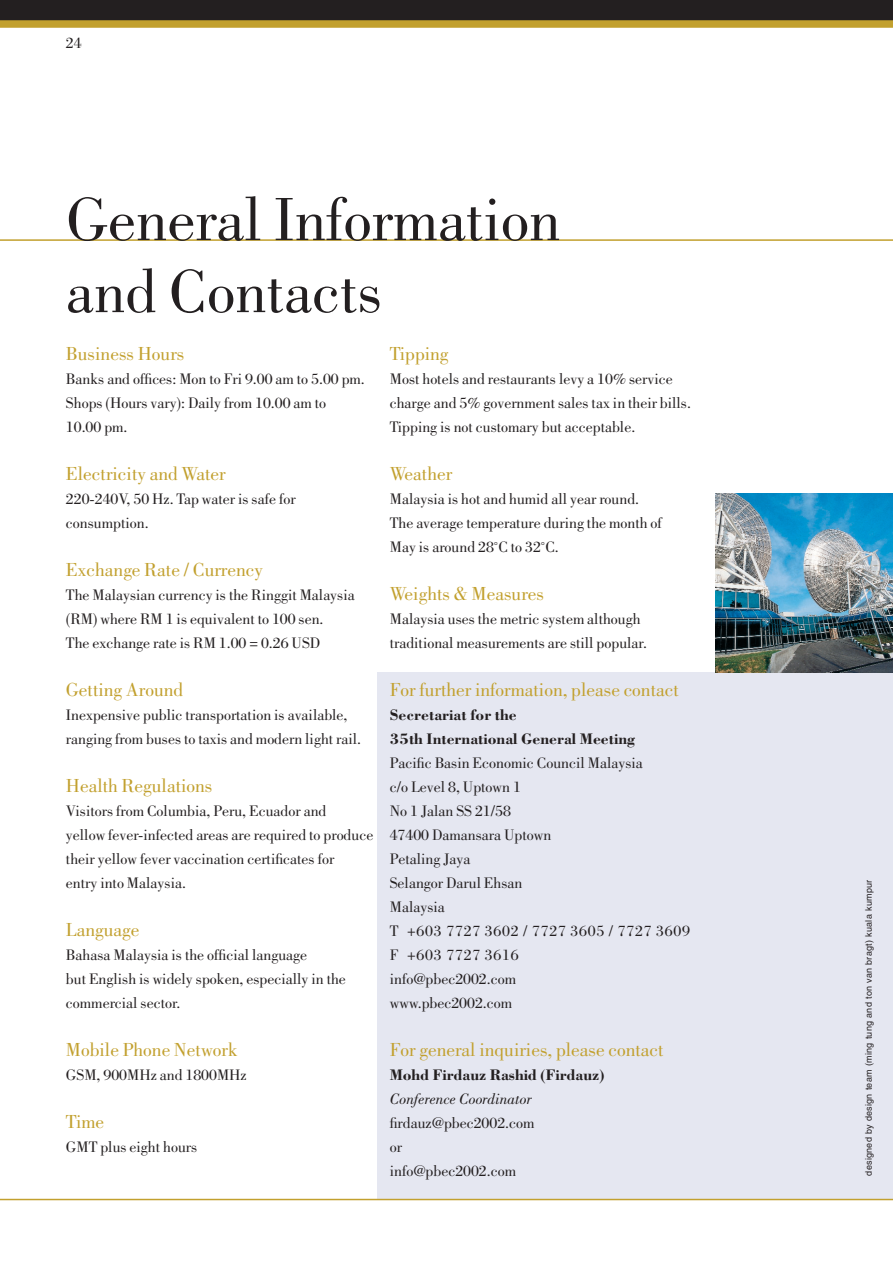
<style>
.page{position:relative;width:893px;height:1262px;background:#fff}
.page>*{position:absolute;margin:0;border:0;box-sizing:border-box;transform-origin:0 0}
.t1{font:63px/72px "Bodoni";color:#231f20}
.t2{font:19.5px "Bodoni";color:#c2a02e}
.t3{font:15.75px/24px "Bodoni";color:#231f20}
.t4{font:700 15.75px/24px "Bodoni";color:#231f20}
.t5{font:italic 15.75px "Bodoni";color:#231f20}
.t6{font:9px "Helvetica";letter-spacing:.03em;color:#231f20}
</style>
<div class="page">
<div style="left:377px;top:672px;width:516px;height:527px;background:#e5e7f1"></div>
<hr style="left:0;top:1198px;width:893px;height:2px;background:#c2a02e">
<hr style="left:0;top:239px;width:893px;height:2px;background:#c2a02e">
<div style="left:0;top:0;width:893px;height:24px;background:#231f20"></div>
<div style="left:0;top:20px;width:893px;height:8px;background:#c2a02e"></div>
<img style="left:715px;top:493px;width:178px;height:179px">
<p class="t3" style="left:66px;top:32px;width:17px">24</p>
<h1 class="t1" style="left:66px;top:189px;width:496px">General Information and Contacts</h1>
<p class="t2" style="left:66px;top:346px;width:120px">Business Hours</p>
<p class="t3" style="left:66px;top:368px;width:300px">Banks and offices: Mon to Fri 9.00 am to 5.00 pm.<br>Shops (Hours vary): Daily from 10.00 am to<br>10.00 pm.</p>
<p class="t2" style="left:66px;top:466px;width:161px">Electricity and Water</p>
<p class="t3" style="left:66px;top:488px;width:231px">220-240V, 50 Hz. Tap water is safe for consumption.</p>
<p class="t2" style="left:66px;top:562px;width:199px">Exchange Rate / Currency</p>
<p class="t3" style="left:66px;top:584px;width:290px">The Malaysian currency is the Ringgit Malaysia (RM) where RM 1 is equivalent to 100 sen.<br>The exchange rate is RM 1.00 = 0.26 USD</p>
<p class="t2" style="left:66px;top:682px;width:119px">Getting Around</p>
<p class="t3" style="left:66px;top:704px;width:297px">Inexpensive public transportation is available, ranging from buses to taxis and modern light rail.</p>
<p class="t2" style="left:66px;top:778px;width:148px">Health Regulations</p>
<p class="t3" style="left:66px;top:800px;width:309px">Visitors from Columbia, Peru, Ecuador and<br>yellow fever-infected areas are required to produce their yellow fever vaccination certificates for<br>entry into Malaysia.</p>
<p class="t2" style="left:66px;top:922px;width:75px">Language</p>
<p class="t3" style="left:66px;top:944px;width:282px">Bahasa Malaysia is the official language<br>but English is widely spoken, especially in the commercial sector.</p>
<p class="t2" style="left:66px;top:1042px;width:173px">Mobile Phone Network</p>
<p class="t3" style="left:66px;top:1064px;width:182px">GSM, 900MHz and 1800MHz</p>
<p class="t2" style="left:66px;top:1114px;width:40px">Time</p>
<p class="t3" style="left:66px;top:1136px;width:133px">GMT plus eight hours</p>
<p class="t2" style="left:390px;top:346px;width:60px">Tipping</p>
<p class="t3" style="left:390px;top:368px;width:303px">Most hotels and restaurants levy a 10% service charge and 5% government sales tax in their bills.<br>Tipping is not customary but acceptable.</p>
<p class="t2" style="left:390px;top:466px;width:64px">Weather</p>
<p class="t3" style="left:390px;top:488px;width:274px">Malaysia is hot and humid all year round.<br>The average temperature during the month of<br>May is around 28˚C to 32˚C.</p>
<p class="t2" style="left:390px;top:586px;width:156px">Weights &amp; Measures</p>
<p class="t3" style="left:390px;top:608px;width:259px">Malaysia uses the metric system although traditional measurements are still popular.</p>
<p class="t2" style="left:390px;top:682px;width:291px">For further information, please contact</p>
<p class="t4" style="left:390px;top:704px;width:247px">Secretariat for the<br>35th International General Meeting</p>
<p class="t3" style="left:390px;top:752px;width:302px">Pacific Basin Economic Council Malaysia<br>c/o Level 8, Uptown 1<br>No 1 Jalan SS 21/58<br>47400 Damansara Uptown<br>Petaling Jaya<br>Selangor Darul Ehsan<br>Malaysia<br>T +603 7727 3602 / 7727 3605 / 7727 3609<br>F +603 7727 3616<br>info@pbec2002.com<br>www.pbec2002.com</p>
<p class="t2" style="left:390px;top:1042px;width:275px">For general inquiries, please contact</p>
<p class="t4" style="left:390px;top:1064px;width:216px">Mohd Firdauz Rashid (Firdauz)</p>
<p class="t5" style="left:390px;top:1093px;width:144px">Conference Coordinator</p>
<p class="t3" style="left:390px;top:1112px;width:146px">firdauz@pbec2002.com or<br>info@pbec2002.com</p>
<p class="t6" style="left:865px;top:1175px;width:297px;rotate:-90deg">designed by design team (ming tung and ton van bragt) kuala kumpur</p>
</div>
